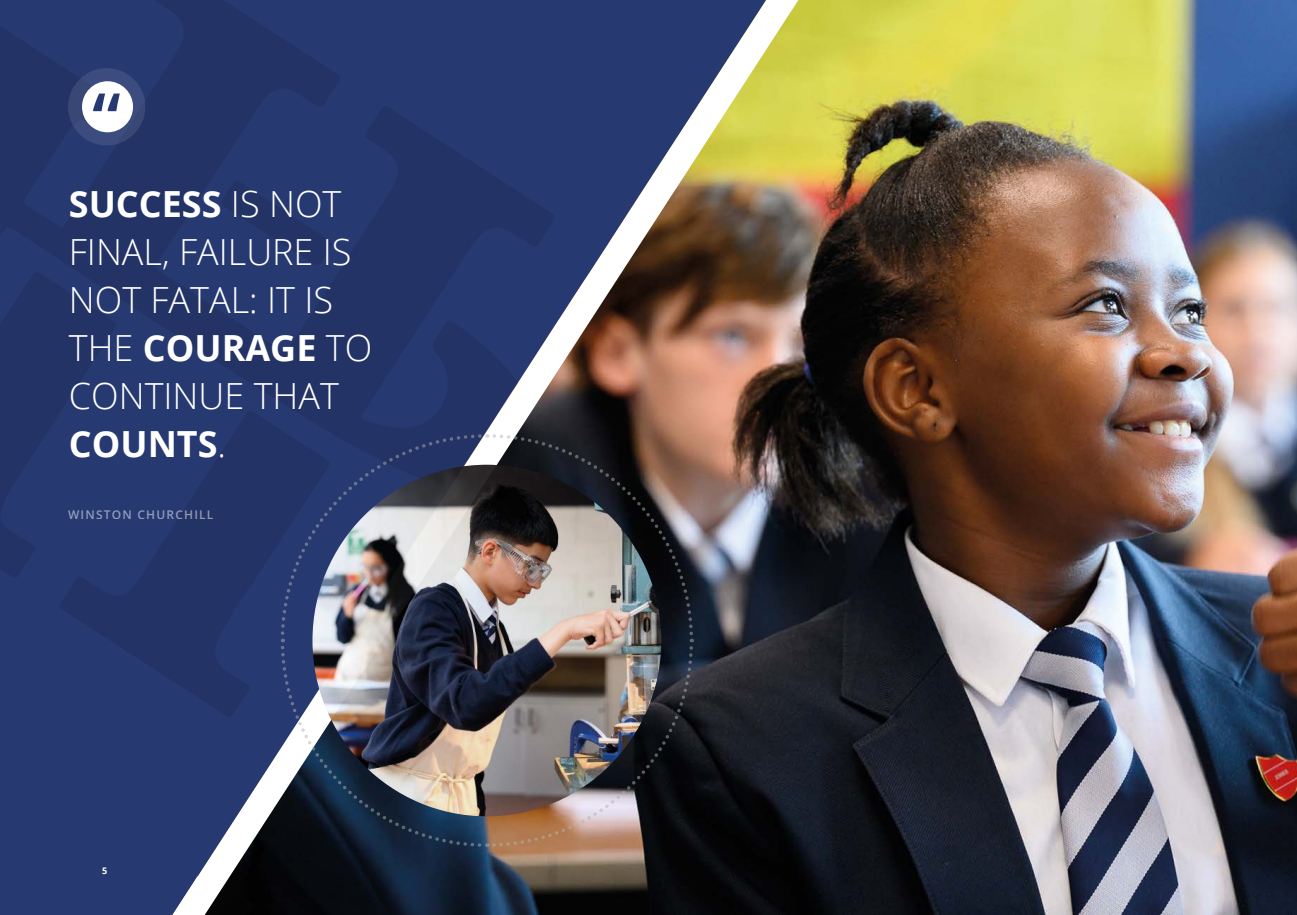
<style>
.page{position:relative;width:1297px;height:915px;background:#fff}
.page>*{position:absolute;margin:0;border:0;box-sizing:border-box;transform-origin:0 0}
.t1{font:600 72px "Open Sans";color:#273971}
.t2{font:300 36px/48px "Open Sans";color:#fff}
.t3{font:600 12px "Open Sans";letter-spacing:.1em;color:#fff}
.t4{font:700 9px "Open Sans";color:#fff}
.s1{font-weight:700}
</style>
<div class="page">
<img style="left:798px;top:0;width:499px;height:914px">
<div style="left:0;top:578px;width:173px;height:336px;background:#273971"></div>
<img style="left:173px;top:0;width:625px;height:914px">
<svg style="left:0;top:0;width:556px;height:432px;fill:#273971"></svg>
<svg style="left:0;top:271px;width:118px;height:307px"></svg>
<svg style="left:58px;top:409px;width:272px;height:308px;fill:#273971"></svg>
<svg style="left:220px;top:179px;width:113px;height:87px"></svg>
<div style="left:68px;top:68px;width:77px;height:77px;background:#3c4c7e;border-radius:50%"></div>
<div style="left:82px;top:81px;width:51px;height:51px;background:#fff;border-radius:50%"></div>
<svg style="left:279px;top:432px;width:416px;height:416px"></svg>
<img style="left:312px;top:464px;width:349px;height:352px">
<h1 class="t1" style="left:92px;top:69px;width:30px">“</h1>
<p class="t2" style="left:69px;top:179px;width:305px"><span class="s1">SUCCESS</span> IS NOT<br>FINAL, FAILURE IS<br>NOT FATAL: IT IS<br>THE <span class="s1">COURAGE</span> TO<br>CONTINUE THAT<br><span class="s1">COUNTS</span>.</p>
<p class="t3" style="left:68px;top:506px;width:147px">WINSTON CHURCHILL</p>
<p class="t4" style="left:102px;top:863px;width:7px">5</p>
</div>
